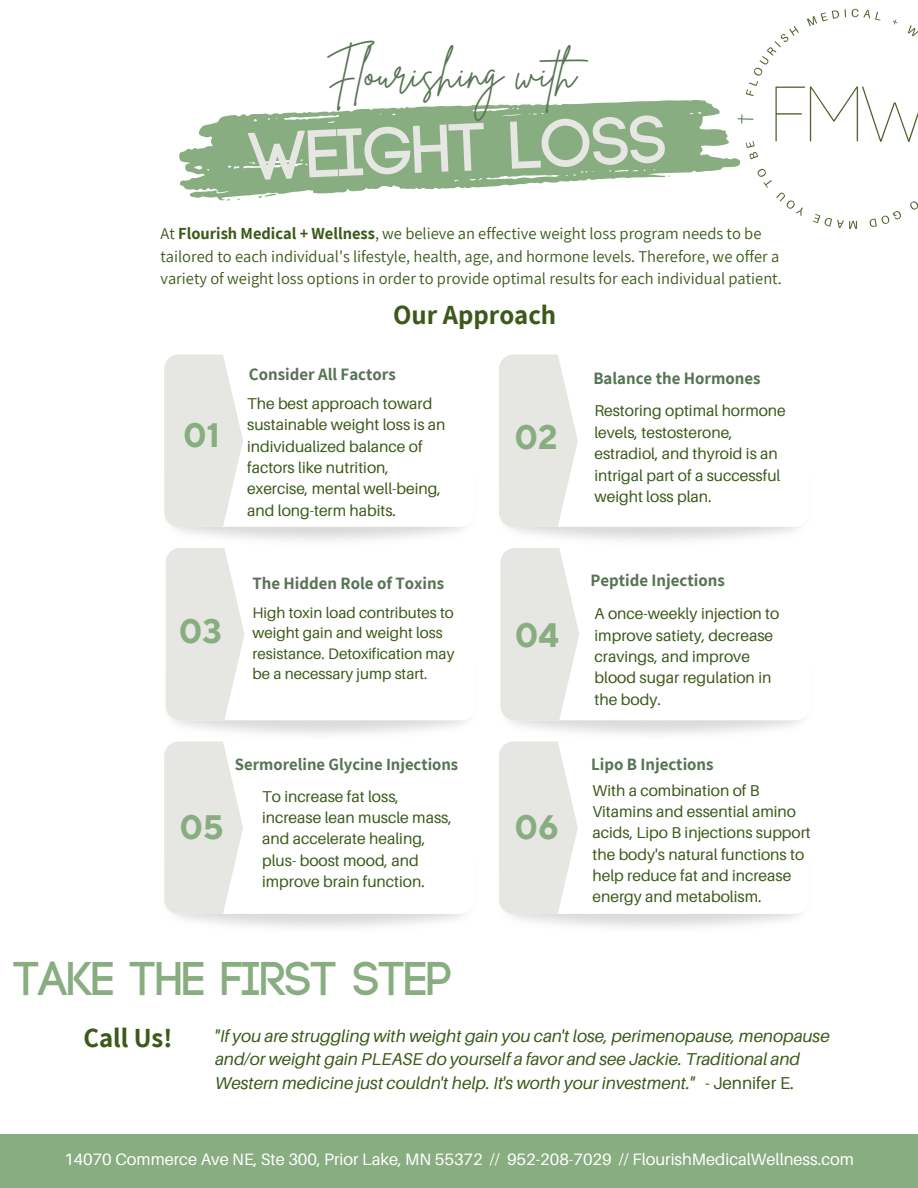
<style>
.page{position:relative;width:918px;height:1188px;background:#fff}
.page>*{position:absolute;margin:0;border:0;box-sizing:border-box;transform-origin:0 0}
.t1{font:700 67.2px "Code";color:#e6e7e2}
.t2{font:700 47.25px "Code";color:#88ad80}
.t3{font:43.2px "Brittany Signature";color:#577454}
.t4{font:700 33.9px "TT Norms Pro";color:#88ad80}
.t5{font:700 27px "Assistant";color:#3d5919}
.t6{font:italic 17.25px/23.7px "Aileron";color:#3d5919}
.t7{font:700 16.95px "Assistant";color:#577454}
.t8{font:700 16.65px "Assistant";color:#577454}
.t9{font:16.5px/22.5px "Assistant";color:#3d5919}
.t10{font:16.5px "Aileron";color:#fff}
.t11{font:15.75px/21.3px "Aileron";color:#3d5919}
.t12{font:15.15px/20.2px "Aileron";color:#3d5919}
.s1{font-weight:700}
.s2{font-style:normal}
</style>
<div class="page">
<svg style="left:179px;top:100px;width:552px;height:101px;fill:#88ad80"></svg>
<svg style="left:259px;top:193px;width:17px;height:5px"></svg>
<svg style="left:164px;top:354px;width:79px;height:173px;background:#e9eae5"></svg>
<svg style="left:166px;top:548px;width:79px;height:172px;background:#e9eae5"></svg>
<svg style="left:164px;top:742px;width:79px;height:172px;background:#e9eae5"></svg>
<svg style="left:499px;top:354px;width:79px;height:173px;background:#e9eae5"></svg>
<svg style="left:500px;top:548px;width:79px;height:172px;background:#e9eae5"></svg>
<svg style="left:499px;top:742px;width:79px;height:172px;background:#e9eae5"></svg>
<div style="left:0;top:1135px;width:918px;height:53px;background:#88ad80"></div>
<img style="left:731px;top:8px;width:187px;height:221px">
<h3 class="t3" style="left:325px;top:45px;width:277px">Flourishing with</h3>
<p class="t1" style="left:250px;top:125px;width:418px;rotate:-2deg">WEIGHT LOSS</p>
<p class="t9" style="left:160px;top:222px;width:623px">At <span class="s1">Flourish Medical + Wellness</span>, we believe an effective weight loss program needs to be tailored to each individual's lifestyle, health, age, and hormone levels. Therefore, we offer a variety of weight loss options in order to provide optimal results for each individual patient.</p>
<h5 class="t5" style="left:393px;top:297px;width:164px">Our Approach</h5>
<h6 class="t4" style="left:183px;top:415px;width:38px">01</h6>
<h5 class="t4" style="left:179px;top:610px;width:45px">03</h5>
<h6 class="t7" style="left:249px;top:363px;width:149px">Consider All Factors</h6>
<p class="t11" style="left:247px;top:392px;width:200px">The best approach toward sustainable weight loss is an individualized balance of factors like nutrition, exercise, mental well-being, and long-term habits.</p>
<h4 class="t7" style="left:253px;top:572px;width:193px">The Hidden Role of Toxins</h4>
<p class="t12" style="left:253px;top:602px;width:203px">High toxin load contributes to weight gain and weight loss resistance. Detoxification may be a necessary jump start.</p>
<p class="t4" style="left:179px;top:807px;width:46px">05</p>
<p class="t8" style="left:235px;top:753px;width:225px">Sermoreline Glycine Injections</p>
<h6 class="t11" style="left:262px;top:785px;width:191px">To increase fat loss, increase lean muscle mass, and accelerate healing, plus- boost mood, and improve brain function.</h6>
<p class="t2" style="left:14px;top:957px;width:439px">TAKE THE FIRST STEP</p>
<p class="t4" style="left:514px;top:417px;width:45px">02</p>
<h6 class="t4" style="left:515px;top:615px;width:45px">04</h6>
<h5 class="t4" style="left:514px;top:807px;width:46px">06</h5>
<p class="t7" style="left:593px;top:366px;width:169px">Balance the Hormones</p>
<h5 class="t11" style="left:594px;top:400px;width:193px">Restoring optimal hormone levels, testosterone, estradiol, and thyroid is an intrigal part of a successful weight loss plan.</h5>
<p class="t7" style="left:591px;top:569px;width:136px">Peptide Injections</p>
<h5 class="t11" style="left:595px;top:603px;width:186px">A once-weekly injection to improve satiety, decrease cravings, and improve blood sugar regulation in the body.</h5>
<p class="t7" style="left:591px;top:753px;width:124px">Lipo B Injections</p>
<p class="t11" style="left:592px;top:779px;width:220px">With a combination of B<br>Vitamins and essential amino acids, Lipo B injections support the body's natural functions to help reduce fat and increase energy and metabolism.</p>
<h1 class="t5" style="left:83px;top:1019px;width:90px">Call Us!</h1>
<p class="t6" style="left:215px;top:1024px;width:616px">"If you are struggling with weight gain you can't lose, perimenopause, menopause and/or weight gain PLEASE do yourself a favor and see Jackie. Traditional and<br>Western medicine just couldn't help. It's worth your investment." - <span class="s2">Jennifer E.</span></p>
<h6 class="t10" style="left:64px;top:1149px;width:791px">14070 Commerce Ave NE, Ste 300, Prior Lake, MN 55372 // 952-208-7029 // FlourishMedicalWellness.com</h6>
</div>
